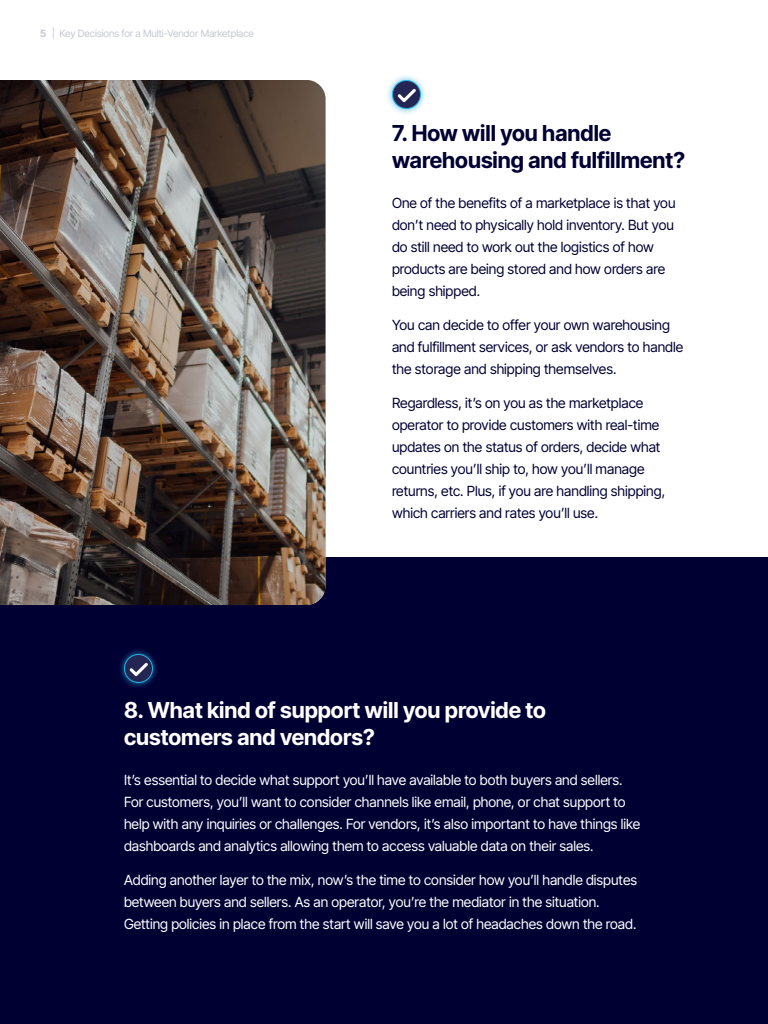
<style>
.page{position:relative;width:768px;height:1024px;background:#fff}
.page>*{position:absolute;margin:0;border:0;box-sizing:border-box;transform-origin:0 0}
.t1{font:22px/26.4px "Inter Tight";color:#fff}
.t2{font:22px/26.4px "Inter Tight";color:#003}
.t3{font:14px/22px "Inter Tight";color:#fff}
.t4{font:14px/22px "Inter Tight";color:#003}
.t5{font:10px "Inter Tight";color:#c5c8d3}
</style>
<div class="page">
<div style="left:0;top:557px;width:768px;height:467px;background:#003"></div>
<img style="left:0;top:80px;width:326px;height:525px">
<div style="left:386px;top:74px;width:41px;height:41px;background:#26b0e3;opacity:.75"></div>
<div style="left:392px;top:80px;width:28px;height:28px;background:#252554;border-radius:50%"></div>
<div style="left:392px;top:80px;width:29px;height:29px;border:1px solid #26b2e3;border-radius:50%"></div>
<svg style="left:398px;top:89px;width:18px;height:13px"></svg>
<div style="left:118px;top:648px;width:41px;height:41px;background:#26b0e3;opacity:.75"></div>
<div style="left:124px;top:654px;width:28px;height:28px;background:#252554;border-radius:50%"></div>
<div style="left:124px;top:654px;width:29px;height:29px;border:1px solid #26b2e3;border-radius:50%"></div>
<svg style="left:130px;top:663px;width:18px;height:13px"></svg>
<p class="t5" style="left:40px;top:26px;width:215px">5 | Key Decisions for a Multi-Vendor Marketplace</p>
<h1 class="t2" style="left:392px;top:119px;width:295px">7. How will you handle warehousing and fulfillment?</h1>
<p class="t4" style="left:392px;top:191px;width:285px">One of the benefits of a marketplace is that you don’t need to physically hold inventory. But you do still need to work out the logistics of how products are being stored and how orders are being shipped.</p>
<p class="t4" style="left:392px;top:313px;width:293px">You can decide to offer your own warehousing and fulfillment services, or ask vendors to handle the storage and shipping themselves.</p>
<p class="t4" style="left:392px;top:391px;width:275px">Regardless, it’s on you as the marketplace operator to provide customers with real-time updates on the status of orders, decide what countries you’ll ship to, how you’ll manage returns, etc. Plus, if you are handling shipping, which carriers and rates you’ll use.</p>
<h1 class="t1" style="left:124px;top:696px;width:424px">8. What kind of support will you provide to customers and vendors?</h1>
<p class="t3" style="left:124px;top:768px;width:518px">It’s essential to decide what support you’ll have available to both buyers and sellers.<br>For customers, you’ll want to consider channels like email, phone, or chat support to help with any inquiries or challenges. For vendors, it’s also important to have things like dashboards and analytics allowing them to access valuable data on their sales.</p>
<p class="t3" style="left:124px;top:868px;width:515px">Adding another layer to the mix, now’s the time to consider how you’ll handle disputes between buyers and sellers. As an operator, you’re the mediator in the situation.<br>Getting policies in place from the start will save you a lot of headaches down the road.</p>
</div>
